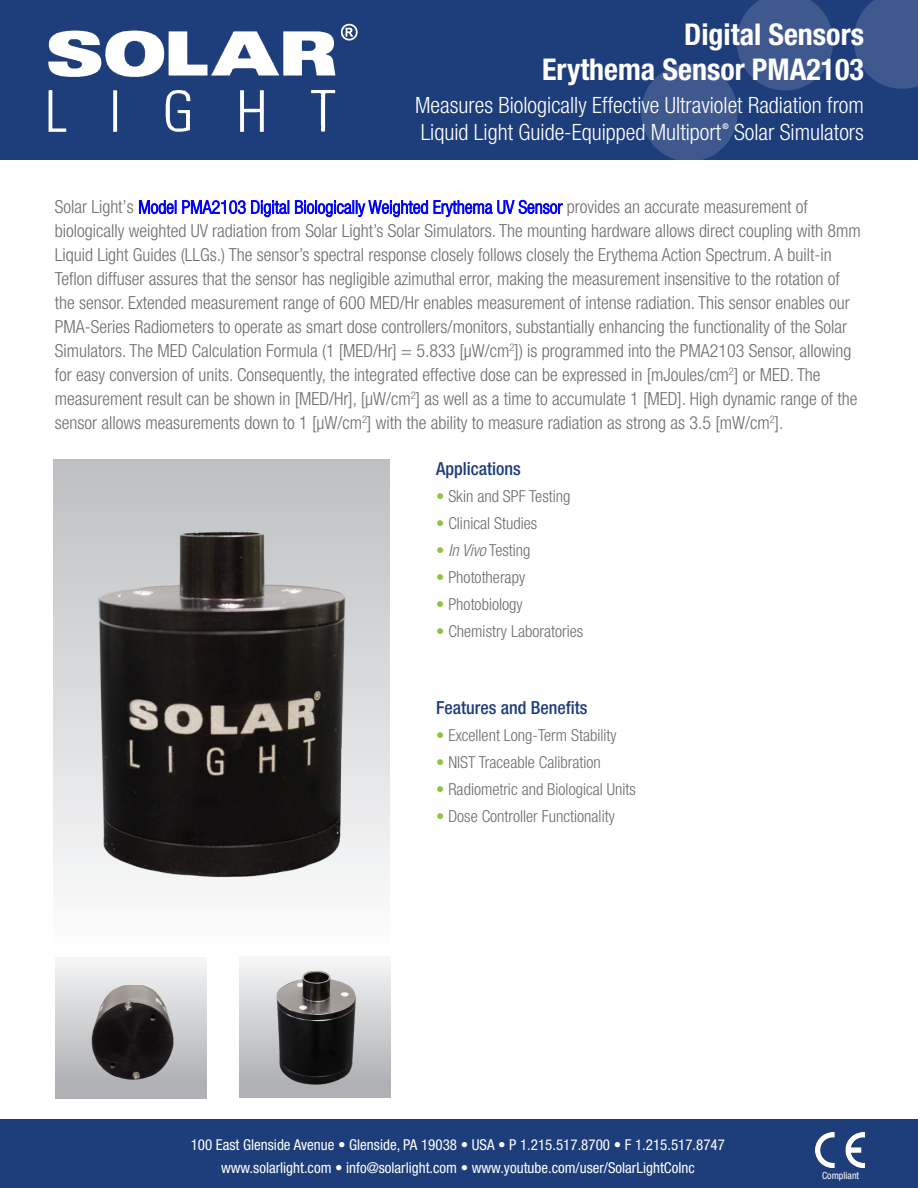
<style>
.page{position:relative;width:918px;height:1188px;background:#fff}
.page>*{position:absolute;margin:0;border:0;box-sizing:border-box;transform-origin:0 0}
.t1{font:700 condensed 30px "Helvetica Neue";color:#fff}
.t2{font:300 condensed 22.5px/27px "Helvetica Neue";color:#fff}
.t3{font:300 condensed 18px/24px "Helvetica Neue";color:#6c6d70}
.t4{font:500 condensed 18px "Helvetica Neue";color:#1e3d7b}
.t5{font:300 condensed 16.5px "Helvetica Neue";color:#6c6d70}
.t6{font:condensed 15px "Helvetica Neue";color:#fff}
.t7{font:condensed 9.9px "Helvetica Neue";color:#fff}
.t8{font:500 condensed 7.8px "Helvetica Neue";color:#fff}
.s1{color:#00f}
.s2{color:#8bc63e}
.s3{font-style:italic}
</style>
<div class="page">
<div style="left:0;top:0;width:918px;height:159px;background:#1e3d7b"></div>
<svg style="left:614px;top:0;width:304px;height:160px"></svg>
<img style="left:48px;top:23px;width:310px;height:109px">
<div style="left:53px;top:460px;width:337px;height:66px;background:#c2c3c6"></div>
<div style="left:55px;top:957px;width:151px;height:141px;background:linear-gradient(to bottom,#f4f5f6,#a9aaae)"></div>
<div style="left:240px;top:956px;width:151px;height:141px;background:linear-gradient(to bottom,#f5f6f6,#a9abae)"></div>
<img style="left:81px;top:985px;width:120px;height:107px">
<img style="left:260px;top:967px;width:110px;height:131px">
<div style="left:0;top:1119px;width:918px;height:69px;background:#1e3d7b"></div>
<img style="left:816px;top:1132px;width:49px;height:35px">
<img style="left:53px;top:526px;width:337px;height:357px">
<p class="t1" style="left:684px;top:16px;width:181px">Digital Sensors</p>
<p class="t1" style="left:542px;top:51px;width:323px">Erythema Sensor PMA2103</p>
<p class="t2" style="left:415px;top:91px;width:450px">Measures Biologically Effective Ultraviolet Radiation from<br>Liquid Light Guide-Equipped Multiport</p>
<p class="t8" style="left:722px;top:122px;width:8px">®</p>
<p class="t2" style="left:734px;top:118px;width:131px">Solar Simulators</p>
<p class="t3" style="left:55px;top:195px;width:808px">Solar Light’s <span class="s1">Model PMA2103 Digital Biologically Weighted Erythema UV Sensor</span> provides an accurate measurement of biologically weighted UV radiation from Solar Light’s Solar Simulators. The mounting hardware allows direct coupling with 8mm Liquid Light Guides (LLGs.) The sensor’s spectral response closely follows closely the Erythema Action Spectrum. A built-in Teflon diffuser assures that the sensor has negligible azimuthal error, making the measurement insensitive to the rotation of the sensor. Extended measurement range of 600 MED/Hr enables measurement of intense radiation. This sensor enables our PMA-Series Radiometers to operate as smart dose controllers/monitors, substantially enhancing the functionality of the Solar Simulators. The MED Calculation Formula (1 [MED/Hr] = 5.833 [µW/cm<sup>2</sup>]) is programmed into the PMA2103 Sensor, allowing for easy conversion of units. Consequently, the integrated effective dose can be expressed in [mJoules/cm<sup>2</sup>] or MED. The measurement result can be shown in [MED/Hr], [µW/cm<sup>2</sup>] as well as a time to accumulate 1 [MED]. High dynamic range of the sensor allows measurements down to 1 [µW/cm<sup>2</sup>] with the ability to measure radiation as strong as 3.5 [mW/cm<sup>2</sup>].</p>
<p class="t4" style="left:436px;top:458px;width:86px">Applications</p>
<p class="t5" style="left:436px;top:487px;width:136px"><span class="s2">•</span> Skin and SPF Testing</p>
<p class="t5" style="left:436px;top:514px;width:102px"><span class="s2">•</span> Clinical Studies</p>
<p class="t5" style="left:436px;top:541px;width:96px"><span class="s2">•</span> <span class="s3">In Vivo</span> Testing</p>
<p class="t5" style="left:436px;top:568px;width:90px"><span class="s2">•</span> Phototherapy</p>
<p class="t5" style="left:436px;top:595px;width:88px"><span class="s2">•</span> Photobiology</p>
<p class="t5" style="left:436px;top:622px;width:149px"><span class="s2">•</span> Chemistry Laboratories</p>
<p class="t4" style="left:436px;top:697px;width:153px">Features and Benefits</p>
<p class="t5" style="left:436px;top:725px;width:182px"><span class="s2">•</span> Excellent Long-Term Stability</p>
<p class="t5" style="left:436px;top:752px;width:166px"><span class="s2">•</span> NIST Traceable Calibration</p>
<p class="t5" style="left:436px;top:779px;width:201px"><span class="s2">•</span> Radiometric and Biological Units</p>
<p class="t5" style="left:436px;top:806px;width:180px"><span class="s2">•</span> Dose Controller Functionality</p>
<p class="t6" style="left:191px;top:1136px;width:536px">100 East Glenside Avenue • Glenside, PA 19038 • USA • P 1.215.517.8700 • F 1.215.517.8747</p>
<p class="t6" style="left:221px;top:1159px;width:475px">www.solarlight.com • info@solarlight.com • www.youtube.com/user/SolarLightCoInc</p>
<p class="t7" style="left:822px;top:1170px;width:39px">Compliant</p>
</div>
